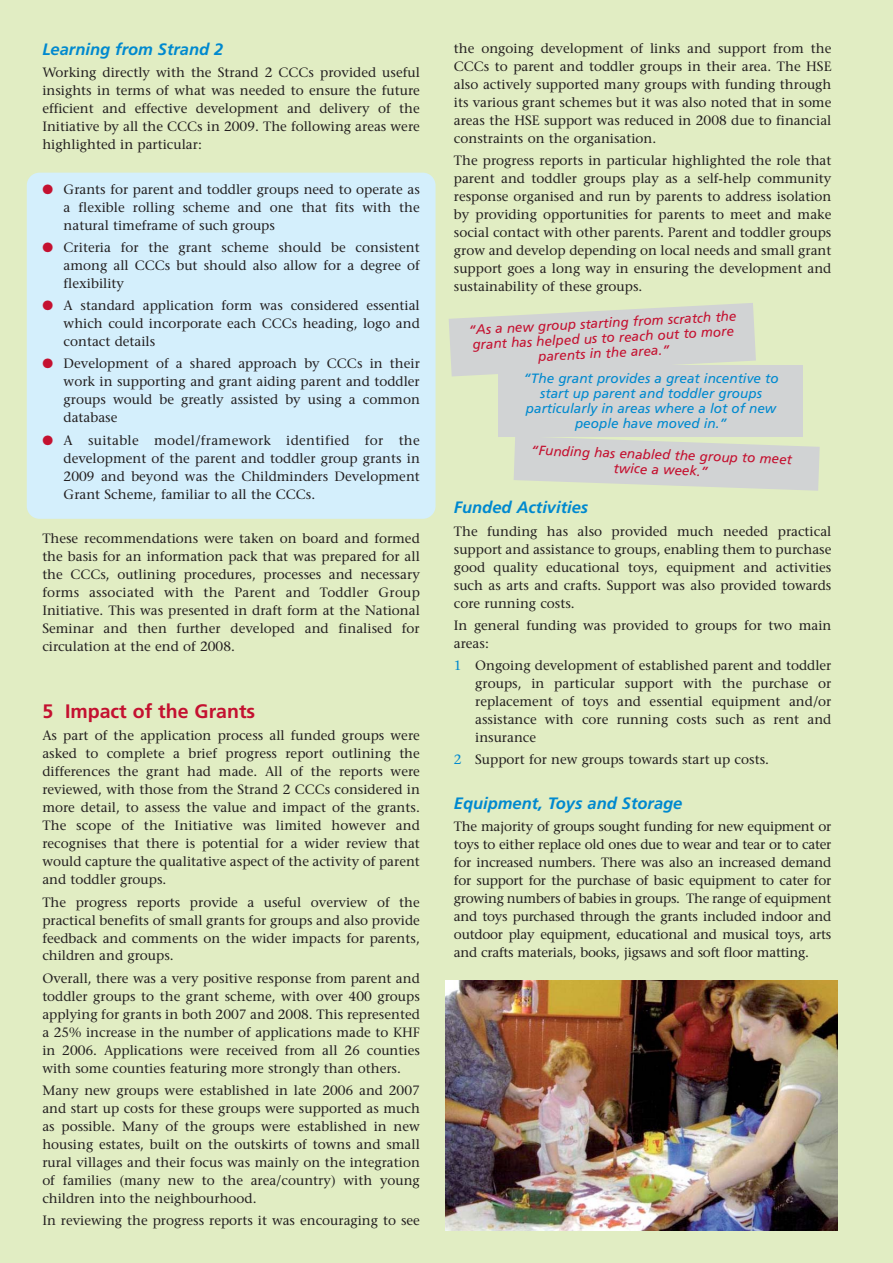
<style>
.page{position:relative;width:893px;height:1263px;background:#fff}
.page>*{position:absolute;margin:0;border:0;box-sizing:border-box;transform-origin:0 0}
.t1{font:700 19.5px "Frutiger";color:#c41130}
.t2{font:italic 700 16.5px "Frutiger";color:#0089cf}
.t3{font:13.5px/18px "Stone Serif";color:#231f20;text-align:justify}
.t4{font:italic 13.5px/15px "Frutiger";color:#c41130;text-align:center}
.t5{font:italic 13.5px/15px "Frutiger";color:#0089cf;text-align:center}
.s1{color:#c41130}
.s2{color:#0089cf}
</style>
<div class="page">
<div style="left:0;top:0;width:892px;height:1263px;background:#e1edc3"></div>
<div style="left:27px;top:173px;width:408px;height:346px;background:#d4effc;border-radius:13px"></div>
<img style="left:446px;top:981px;width:391px;height:250px">
<svg style="left:449px;top:303px;width:307px;height:73px;background:#d3d6d1"></svg>
<div style="left:498px;top:365px;width:304px;height:72px;background:#d1d3d4"></div>
<svg style="left:514px;top:436px;width:305px;height:55px"></svg>
<p class="t2" style="left:42px;top:43px;width:183px">Learning from Strand 2</p>
<p class="t3" style="left:42px;top:65px;width:379px">Working directly with the Strand 2 CCCs provided useful insights in terms of what was needed to ensure the future efficient and effective development and delivery of the Initiative by all the CCCs in 2009. The following areas were highlighted in particular:</p>
<p class="t3" style="left:64px;top:181px;width:358px;text-indent:-21px"><span class="s1">●</span> Grants for parent and toddler groups need to operate as a flexible rolling scheme and one that fits with the natural timeframe of such groups</p>
<p class="t3" style="left:64px;top:240px;width:358px;text-indent:-21px"><span class="s1">●</span> Criteria for the grant scheme should be consistent among all CCCs but should also allow for a degree of flexibility</p>
<p class="t3" style="left:64px;top:298px;width:358px;text-indent:-21px"><span class="s1">●</span> A standard application form was considered essential which could incorporate each CCCs heading, logo and contact details</p>
<p class="t3" style="left:64px;top:356px;width:358px;text-indent:-21px"><span class="s1">●</span> Development of a shared approach by CCCs in their work in supporting and grant aiding parent and toddler groups would be greatly assisted by using a common database</p>
<p class="t3" style="left:64px;top:432px;width:358px;text-indent:-21px"><span class="s1">●</span> A suitable model/framework identified for the development of the parent and toddler group grants in 2009 and beyond was the Childminders Development Grant Scheme, familiar to all the CCCs.</p>
<p class="t3" style="left:42px;top:531px;width:379px">These recommendations were taken on board and formed the basis for an information pack that was prepared for all the CCCs, outlining procedures, processes and necessary forms associated with the Parent and Toddler Group Initiative. This was presented in draft form at the National Seminar and then further developed and finalised for circulation at the end of 2008.</p>
<h1 class="t1" style="left:42px;top:703px;width:214px">5 Impact of the Grants</h1>
<p class="t3" style="left:42px;top:728px;width:379px">As part of the application process all funded groups were asked to complete a brief progress report outlining the differences the grant had made. All of the reports were reviewed, with those from the Strand 2 CCCs considered in more detail, to assess the value and impact of the grants.<br>The scope of the Initiative was limited however and recognises that there is potential for a wider review that would capture the qualitative aspect of the activity of parent and toddler groups.</p>
<p class="t3" style="left:42px;top:894px;width:379px">The progress reports provide a useful overview of the practical benefits of small grants for groups and also provide feedback and comments on the wider impacts for parents, children and groups.</p>
<p class="t3" style="left:42px;top:970px;width:379px">Overall, there was a very positive response from parent and toddler groups to the grant scheme, with over 400 groups applying for grants in both 2007 and 2008. This represented a 25% increase in the number of applications made to KHF in 2006. Applications were received from all 26 counties with some counties featuring more strongly than others.</p>
<p class="t3" style="left:42px;top:1083px;width:379px">Many new groups were established in late 2006 and 2007 and start up costs for these groups were supported as much as possible. Many of the groups were established in new housing estates, built on the outskirts of towns and small rural villages and their focus was mainly on the integration of families (many new to the area/country) with young children into the neighbourhood.</p>
<p class="t3" style="left:42px;top:1213px;width:379px">In reviewing the progress reports it was encouraging to see</p>
<p class="t3" style="left:454px;top:40px;width:379px">the ongoing development of links and support from the CCCs to parent and toddler groups in their area. The HSE also actively supported many groups with funding through its various grant schemes but it was also noted that in some areas the HSE support was reduced in 2008 due to financial constraints on the organisation.</p>
<p class="t3" style="left:454px;top:152px;width:379px">The progress reports in particular highlighted the role that parent and toddler groups play as a self-help community response organised and run by parents to address isolation by providing opportunities for parents to meet and make social contact with other parents. Parent and toddler groups grow and develop depending on local needs and small grant support goes a long way in ensuring the development and sustainability of these groups.</p>
<p class="t4" style="left:468px;top:324px;width:270px;rotate:-3deg">“As a new group starting from scratch the grant has helped us to reach out to more parents in the area.”</p>
<p class="t5" style="left:523px;top:372px;width:257px">“The grant provides a great incentive to start up parent and toddler groups particularly in areas where a lot of new people have moved in.”</p>
<p class="t4" style="left:531px;top:444px;width:263px;rotate:2deg">“Funding has enabled the group to meet twice a week.”</p>
<p class="t2" style="left:454px;top:501px;width:136px">Funded Activities</p>
<p class="t3" style="left:454px;top:523px;width:379px">The funding has also provided much needed practical support and assistance to groups, enabling them to purchase good quality educational toys, equipment and activities such as arts and crafts. Support was also provided towards core running costs.</p>
<p class="t3" style="left:454px;top:618px;width:379px">In general funding was provided to groups for two main areas:</p>
<p class="t3" style="left:475px;top:658px;width:358px;text-indent:-21px"><span class="s2">1</span> Ongoing development of established parent and toddler groups, in particular support with the purchase or replacement of toys and essential equipment and/or assistance with core running costs such as rent and insurance</p>
<p class="t3" style="left:454px;top:752px;width:316px"><span class="s2">2</span> Support for new groups towards start up costs.</p>
<p class="t2" style="left:454px;top:796px;width:230px">Equipment, Toys and Storage</p>
<p class="t3" style="left:454px;top:819px;width:379px">The majority of groups sought funding for new equipment or toys to either replace old ones due to wear and tear or to cater for increased numbers. There was also an increased demand for support for the purchase of basic equipment to cater for growing numbers of babies in groups. The range of equipment and toys purchased through the grants included indoor and outdoor play equipment, educational and musical toys, arts and crafts materials, books, jigsaws and soft floor matting.</p>
</div>
